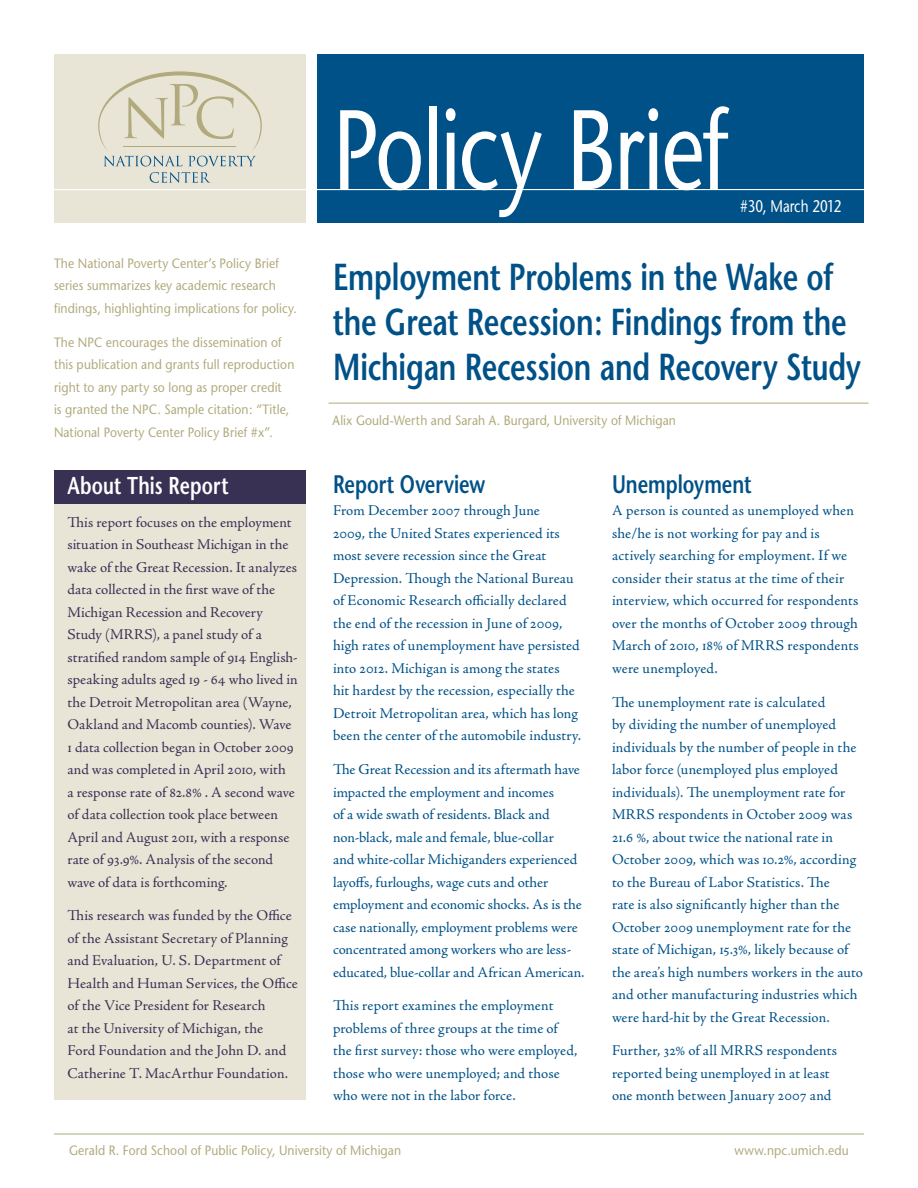
<style>
.page{position:relative;width:918px;height:1188px;background:#fff}
.page>*{position:absolute;margin:0;border:0;box-sizing:border-box;transform-origin:0 0}
.t1{font:112.5px "Stone Sans";letter-spacing:-.02em;color:#fff;scale:.76 1}
.t2{font:600 37.5px/45px "Stone Sans";letter-spacing:-.005em;color:#005187;scale:.76 1}
.t3{font:600 25.35px "Stone Sans";color:#005187;scale:.76 1}
.t4{font:600 24.3px "Stone Sans";letter-spacing:.01em;color:#fff;scale:.76 1}
.t5{font:16.8px "Stone Sans";letter-spacing:-.01em;color:#fff;scale:.8 1}
.t6{font:15px/22.5px "Adobe Jenson Pro";letter-spacing:.005em;color:#005187}
.t7{font:15px/22.5px "Adobe Jenson Pro";letter-spacing:.005em;color:#393154}
.t8{font:13.5px/22.5px "Stone Sans";letter-spacing:.005em;color:#b1aa7d;scale:.9 1}
</style>
<div class="page">
<div style="left:317px;top:54px;width:547px;height:169px;background:#005187"></div>
<div style="left:54px;top:54px;width:252px;height:169px;background:#e8e4d6"></div>
<svg style="left:98px;top:71px;width:164px;height:95px"></svg>
<svg style="left:150px;top:172px;width:61px;height:11px"></svg>
<hr style="left:54px;top:189px;width:810px;height:1px;background:#fff">
<hr style="left:328px;top:403px;width:540px;height:1px;background:#b1aa7d">
<div style="left:54px;top:493px;width:252px;height:607px;background:#e8e4d6"></div>
<div style="left:54px;top:470px;width:252px;height:34px;background:#393154"></div>
<hr style="left:54px;top:1134px;width:810px;height:1px;background:#b1aa7d">
<p class="t8" style="left:54px;top:252px;width:272px">The National Poverty Center’s Policy Brief series summarizes key academic research findings, highlighting implications for policy.</p>
<p class="t8" style="left:54px;top:331px;width:269px">The NPC encourages the dissemination of this publication and grants full reproduction right to any party so long as proper credit<br>is granted the NPC. Sample citation: “Title, National Poverty Center Policy Brief #x”.</p>
<h3 class="t4" style="left:68px;top:471px;width:214px">About This Report</h3>
<p class="t7" style="left:68px;top:511px;width:232px">This report focuses on the employment situation in Southeast Michigan in the wake of the Great Recession. It analyzes data collected in the first wave of the Michigan Recession and Recovery Study (MRRS), a panel study of a stratified random sample of 914 English&shy;speaking adults aged 19 - 64 who lived in the Detroit Metropolitan area (Wayne, Oakland and Macomb counties). Wave 1 data collection began in October 2009 and was completed in April 2010, with<br>a response rate of 82.8% . A second wave of data collection took place between April and August 2011, with a response rate of 93.9%. Analysis of the second wave of data is forthcoming.</p>
<p class="t7" style="left:68px;top:905px;width:232px">This research was funded by the Office of the Assistant Secretary of Planning and Evaluation, U. S. Department of Health and Human Services, the Office of the Vice President for Research<br>at the University of Michigan, the<br>Ford Foundation and the John D. and Catherine T. MacArthur Foundation.</p>
<h1 class="t1" style="left:333px;top:83px;width:522px">Policy Brief</h1>
<p class="t5" style="left:740px;top:196px;width:128px">#30, March 2012</p>
<h2 class="t2" style="left:333px;top:255px;width:697px">Employment Problems in the Wake of the Great Recession: Findings from the<br>Michigan Recession and Recovery Study</h2>
<p class="t8" style="left:333px;top:409px;width:383px">Alix Gould-Werth and Sarah A. Burgard, University of Michigan</p>
<h3 class="t3" style="left:333px;top:469px;width:202px">Report Overview</h3>
<p class="t6" style="left:333px;top:500px;width:250px">From December 2007 through June<br>2009, the United States experienced its most severe recession since the Great Depression. Though the National Bureau of Economic Research officially declared the end of the recession in June of 2009, high rates of unemployment have persisted into 2012. Michigan is among the states<br>hit hardest by the recession, especially the Detroit Metropolitan area, which has long been the center of the automobile industry.</p>
<p class="t6" style="left:333px;top:758px;width:253px">The Great Recession and its aftermath have impacted the employment and incomes<br>of a wide swath of residents. Black and non-black, male and female, blue-collar<br>and white-collar Michiganders experienced layoffs, furloughs, wage cuts and other employment and economic shocks. As is the case nationally, employment problems were concentrated among workers who are less&shy;educated, blue-collar and African American.</p>
<p class="t6" style="left:333px;top:995px;width:246px">This report examines the employment problems of three groups at the time of the first survey: those who were employed, those who were unemployed; and those who were not in the labor force.</p>
<h3 class="t3" style="left:612px;top:469px;width:185px">Unemployment</h3>
<p class="t6" style="left:612px;top:500px;width:248px">A person is counted as unemployed when she/he is not working for pay and is actively searching for employment. If we consider their status at the time of their interview, which occurred for respondents over the months of October 2009 through March of 2010, 18% of MRRS respondents were unemployed.</p>
<p class="t6" style="left:612px;top:691px;width:252px">The unemployment rate is calculated<br>by dividing the number of unemployed individuals by the number of people in the labor force (unemployed plus employed individuals). The unemployment rate for MRRS respondents in October 2009 was 21.6 %, about twice the national rate in October 2009, which was 10.2%, according to the Bureau of Labor Statistics. The<br>rate is also significantly higher than the October 2009 unemployment rate for the state of Michigan, 15.3%, likely because of the area’s high numbers workers in the auto and other manufacturing industries which were hard-hit by the Great Recession.</p>
<p class="t6" style="left:612px;top:1040px;width:226px">Further, 32% of all MRRS respondents reported being unemployed in at least one month between January 2007 and</p>
<p class="t8" style="left:69px;top:1139px;width:371px">Gerald R. Ford School of Public Policy, University of Michigan</p>
<p class="t8" style="left:734px;top:1139px;width:128px">www.npc.umich.edu</p>
</div>
